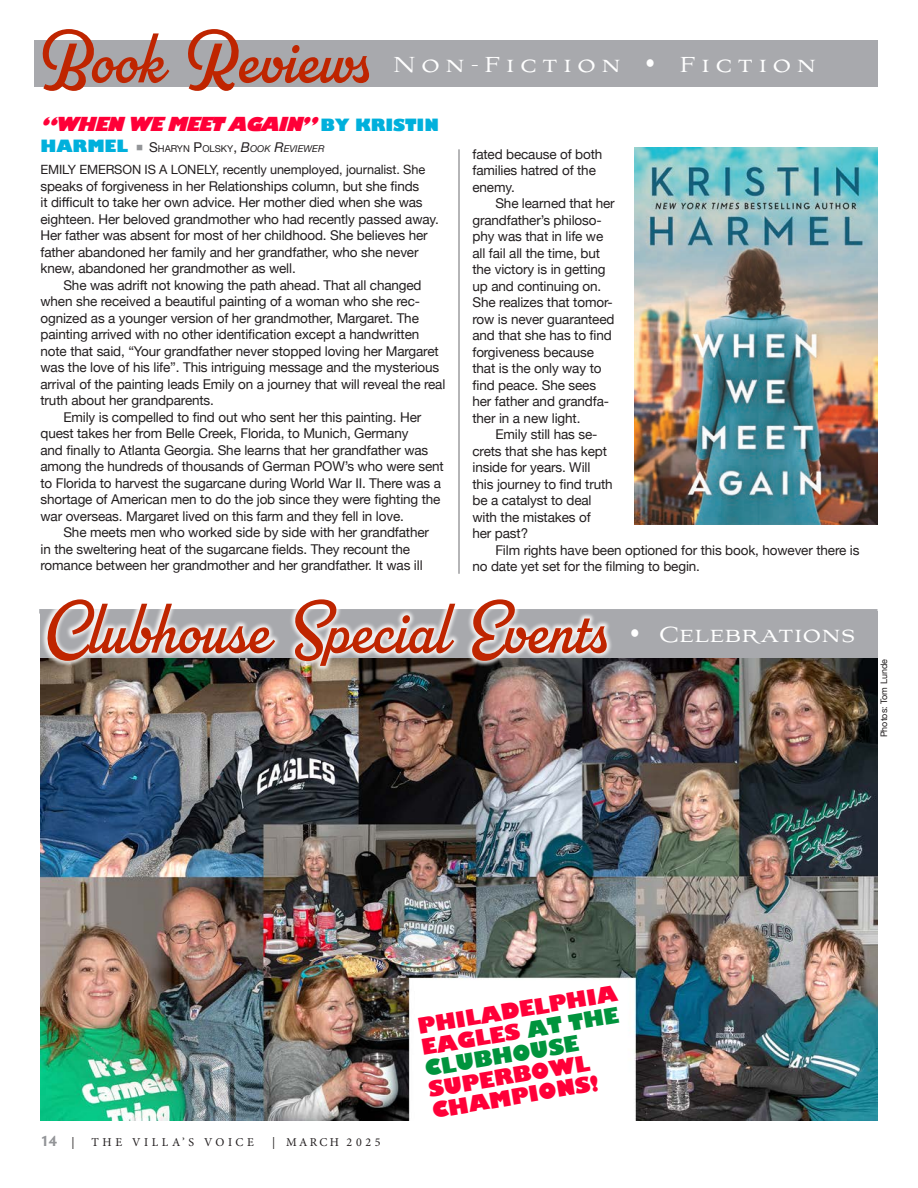
<style>
.page{position:relative;width:918px;height:1188px;background:#fff}
.page>*{position:absolute;margin:0;border:0;box-sizing:border-box;transform-origin:0 0}
.t1{font:85.35px "Parkside";color:#bf2500;scale:.9 1}
.t2{font:69.9px "Parkside";color:#bf2500;scale:.9 1}
.t3{font:27px "Aviano";letter-spacing:.245em;color:#fff;scale:.9 1}
.t4{font:27px "Aviano";letter-spacing:.035em;color:#fff;scale:.9 1}
.VillaTextStyle{font:800 21.3px/21.3px "Gill Sans";color:#ff0038}
.t5{font:italic 800 18.9px "Gill Sans";color:#ff0038}
.t6{font:700 15px "Hypatia Sans Pro";color:#939598}
.t7{font:13.5px/16.5px "Helvetica Neue";letter-spacing:-.01em;color:#231f20}
.t8{font:12.75px "Helvetica Neue";letter-spacing:-.01em;color:#231f20}
.t9{font:12px "Minion Pro";letter-spacing:.3em;color:#231f20}
.t10{font:12px "Minion Pro";letter-spacing:.2em;color:#231f20}
.t11{font:9.45px "Helvetica Neue";color:#231f20}
.t12{font:9px "Helvetica Neue";color:#231f20}
.s1{font-size:85.35px}
.s2{font-style:normal;font-size:16.5px;color:#00b0dc}
.s3{font-family:"Gill Sans";font-weight:800;font-size:16.5px;color:#00b0dc}
.s4{color:#939598}
.s5{font-size:13.5px}
.s6{font-style:italic;font-size:13.5px}
.s7{font-style:italic}
.s8{font-family:"Minion Pro";font-weight:400;font-size:12px;color:#231f20}
.s9{color:#00943d}
</style>
<div class="page">
<img style="left:40px;top:657px;width:838px;height:463px">
<hr style="left:459px;top:149px;width:1px;height:425px;background:#6c6d70">
<div style="left:34px;top:41px;width:844px;height:46px;background:#a8a9ad"></div>
<img style="left:635px;top:147px;width:243px;height:377px">
<div style="left:39px;top:609px;width:839px;height:5px;background:#a8a9ad"></div>
<div style="left:40px;top:611px;width:838px;height:46px;background:#a8a9ad"></div>
<div style="left:42px;top:593px;width:571px;height:79px;background:#fff;opacity:.83"></div>
<p class="t2" style="left:34px;top:18px;width:377px"><span class="s1">B</span>ook <span class="s1">R</span>eviews</p>
<p class="t3" style="left:393px;top:48px;width:471px">Non-Fiction • Fiction</p>
<p class="t5" style="left:40px;top:110px;width:400px">“WHENWEMEETAGAIN”<span class="s2">B Y K R I S T I N</span></p>
<p class="t11" style="left:40px;top:142px;width:285px"><span class="s3">HARMEL</span> <span class="s4">■</span> <span class="s5">S</span>HARYN <span class="s5">P</span>OLSKY<span class="s5">,</span> <span class="s6">B</span><span class="s7">OOK</span> <span class="s6">R</span><span class="s7">EVIEWER</span></p>
<p class="t8" style="left:40px;top:160px;width:386px">EMILY EMERSON IS A LONELY, recently unemployed, journalist. She</p>
<p class="t7" style="left:40px;top:178px;width:400px">speaks of forgiveness in her Relationships column, but she finds<br>it difficult to take her own advice. Her mother died when she was eighteen. Her beloved grandmother who had recently passed away.<br>Her father was absent for most of her childhood. She believes her father abandoned her family and her grandfather, who she never knew, abandoned her grandmother as well.</p>
<p class="t7" style="left:40px;top:277px;width:406px;text-indent:23px">She was adrift not knowing the path ahead. That all changed when she received a beautiful painting of a woman who she rec&shy;ognized as a younger version of her grandmother, Margaret. The painting arrived with no other identification except a handwritten note that said, “Your grandfather never stopped loving her Margaret was the love of his life”. This intriguing message and the mysterious arrival of the painting leads Emily on a journey that will reveal the real truth about her grandparents.</p>
<p class="t7" style="left:40px;top:409px;width:405px;text-indent:23px">Emily is compelled to find out who sent her this painting. Her quest takes her from Belle Creek, Florida, to Munich, Germany<br>and finally to Atlanta Georgia. She learns that her grandfather was among the hundreds of thousands of German POW’s who were sent to Florida to harvest the sugarcane during World War II. There was a shortage of American men to do the job since they were fighting the war overseas. Margaret lived on this farm and they fell in love.</p>
<p class="t7" style="left:40px;top:525px;width:390px;text-indent:23px">She meets men who worked side by side with her grandfather in the sweltering heat of the sugarcane fields. They recount the romance between her grandmother and her grandfather. It was ill</p>
<p class="t7" style="left:472px;top:147px;width:131px">fated because of both families hatred of the enemy.</p>
<p class="t7" style="left:472px;top:196px;width:144px;text-indent:23px">She learned that her grandfather’s philoso&shy;phy was that in life we all fail all the time, but the victory is in getting up and continuing on.<br>She realizes that tomor&shy;row is never guaranteed and that she has to find forgiveness because that is the only way to find peace. She sees her father and grandfa&shy;ther in a new light.</p>
<p class="t7" style="left:473px;top:427px;width:142px;text-indent:23px">Emily still has se&shy;crets that she has kept inside for years. Will this journey to find truth be a catalyst to deal with the mistakes of her past?</p>
<p class="t7" style="left:472px;top:543px;width:388px;text-indent:23px">Film rights have been optioned for this book, however there is no date yet set for the filming to begin.</p>
<p class="t1" style="left:40px;top:582px;width:59px">C</p>
<p class="t2" style="left:88px;top:589px;width:578px">lubhouse <span class="s1">S</span>pecial <span class="s1">E</span>vents</p>
<p class="t4" style="left:630px;top:619px;width:252px">• Celebrations</p>
<p class="t12" style="left:878px;top:737px;width:80px;rotate:-90deg">Photos: Tom Lunde</p>
<p class="t6" style="left:40px;top:1130px;width:36px">14 <span class="s8">|</span></p>
<p class="t9" style="left:92px;top:1134px;width:164px">THE VILLA’S VOICE</p>
<p class="t10" style="left:272px;top:1134px;width:110px">| MARCH 2025</p>
<p class="VillaTextStyle" style="left:415px;top:1017px;width:204px;rotate:-10deg">PHILADELPHIA<br>EAGLES <span class="s9">AT THE<br>CLUBHOUSE<br></span>SUPERBOWL<br>CHAMPIONS!</p>
</div>
